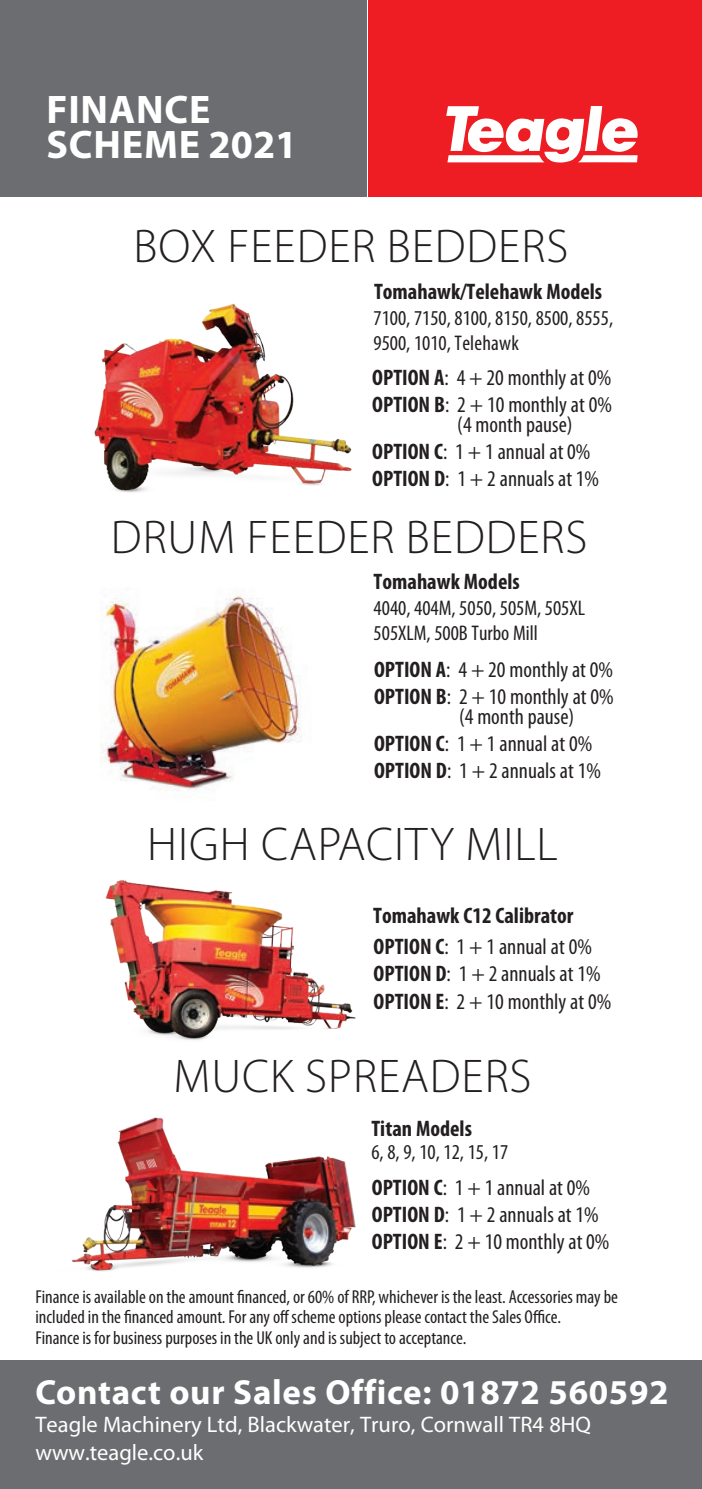
<style>
.page{position:relative;width:702px;height:1489px;background:#fff}
.page>*{position:absolute;margin:0;border:0;box-sizing:border-box;transform-origin:0 0}
.t1{font:300 47.5px "Myriad Pro";letter-spacing:.02em;color:#231f20}
.t2{font:700 40px/35px "Myriad Pro";letter-spacing:.02em;color:#fff}
.t3{font:700 35px "Myriad Pro";letter-spacing:.02em;color:#fff}
.t4{font:condensed 22.5px/27px "Myriad Pro";color:#231f20}
.t5{font:700 condensed 22.5px/31px "Myriad Pro";color:#231f20}
.t6{font:22.5px/28.5px "Myriad Pro";color:#fff}
.t7{font:condensed 21.25px/25px "Myriad Pro";color:#231f20}
.t8{font:condensed 18.75px/20px "Myriad Pro";color:#231f20}
.s1{font-weight:700}
.s2{font-weight:400}
</style>
<div class="page">
<div style="left:0;top:1360px;width:702px;height:128px;background:#6c6d70"></div>
<img style="left:101px;top:591px;width:201px;height:200px">
<img style="left:105px;top:880px;width:251px;height:160px">
<div style="left:368px;top:0;width:334px;height:197px;background:#ee1d23"></div>
<svg style="left:446px;top:106px;width:192px;height:57px"></svg>
<div style="left:0;top:0;width:366px;height:197px;background:#6c6d70"></div>
<img style="left:94px;top:303px;width:258px;height:190px">
<img style="left:72px;top:1117px;width:284px;height:154px">
<h2 class="t2" style="left:46px;top:91px;width:252px">FINANCE<br>SCHEME 2021</h2>
<h1 class="t1" style="left:134px;top:218px;width:436px">BOX FEEDER BEDDERS</h1>
<p class="t5" style="left:374px;top:276px;width:230px">Tomahawk/Telehawk Models</p>
<p class="t7" style="left:373px;top:305px;width:241px">7100, 7150, 8100, 8150, 8500, 8555,<br>9500, 1010, Telehawk</p>
<p class="t4" style="left:372px;top:363px;width:241px"><span class="s1">OPTION A</span>: 4 + 20 monthly at 0%<br><span class="s1">OPTION B</span>: 2 + 10 monthly at 0%</p>
<p class="t4" style="left:372px;top:410px;width:228px;text-indent:85px">(4 month pause)<br><span class="s1">OPTION C</span>: 1 + 1 annual at 0%<br><span class="s1">OPTION D</span>: 1 + 2 annuals at 1%</p>
<h1 class="t1" style="left:111px;top:509px;width:478px">DRUM FEEDER BEDDERS</h1>
<p class="t5" style="left:373px;top:565px;width:148px">Tomahawk Models</p>
<p class="t7" style="left:373px;top:595px;width:213px">4040, 404M, 5050, 505M, 505XL<br>505XLM, 500B Turbo Mill</p>
<p class="t4" style="left:374px;top:656px;width:241px"><span class="s1">OPTION A</span>: 4 + 20 monthly at 0%<br><span class="s1">OPTION B</span>: 2 + 10 monthly at 0%</p>
<p class="t4" style="left:374px;top:703px;width:228px;text-indent:85px">(4 month pause)<br><span class="s1">OPTION C</span>: 1 + 1 annual at 0%<br><span class="s1">OPTION D</span>: 1 + 2 annuals at 1%</p>
<h1 class="t1" style="left:147px;top:815px;width:412px">HIGH CAPACITY MILL</h1>
<p class="t5" style="left:373px;top:899px;width:220px">Tomahawk C12 Calibrator<br>OPTION C<span class="s2">: 1 + 1 annual at 0%</span></p>
<p class="t4" style="left:373px;top:960px;width:239px"><span class="s1">OPTION D</span>: 1 + 2 annuals at 1%<br><span class="s1">OPTION E</span>: 2 + 10 monthly at 0%</p>
<h1 class="t1" style="left:173px;top:1047px;width:359px">MUCK SPREADERS</h1>
<p class="t5" style="left:371px;top:1112px;width:102px">Titan Models</p>
<p class="t7" style="left:371px;top:1139px;width:138px">6, 8, 9, 10, 12, 15, 17</p>
<p class="t4" style="left:372px;top:1173px;width:239px"><span class="s1">OPTION C</span>: 1 + 1 annual at 0%<br><span class="s1">OPTION D</span>: 1 + 2 annuals at 1%<br><span class="s1">OPTION E</span>: 2 + 10 monthly at 0%</p>
<p class="t8" style="left:35px;top:1286px;width:584px">Finance is available on the amount financed, or 60% of RRP, whichever is the least. Accessories may be included in the financed amount. For any off scheme options please contact the Sales Office.<br>Finance is for business purposes in the UK only and is subject to acceptance.</p>
<h3 class="t3" style="left:35px;top:1369px;width:634px">Contact our Sales Office: 01872 560592</h3>
<p class="t6" style="left:35px;top:1409px;width:557px">Teagle Machinery Ltd, Blackwater, Truro, Cornwall TR4 8HQ www.teagle.co.uk</p>
</div>
